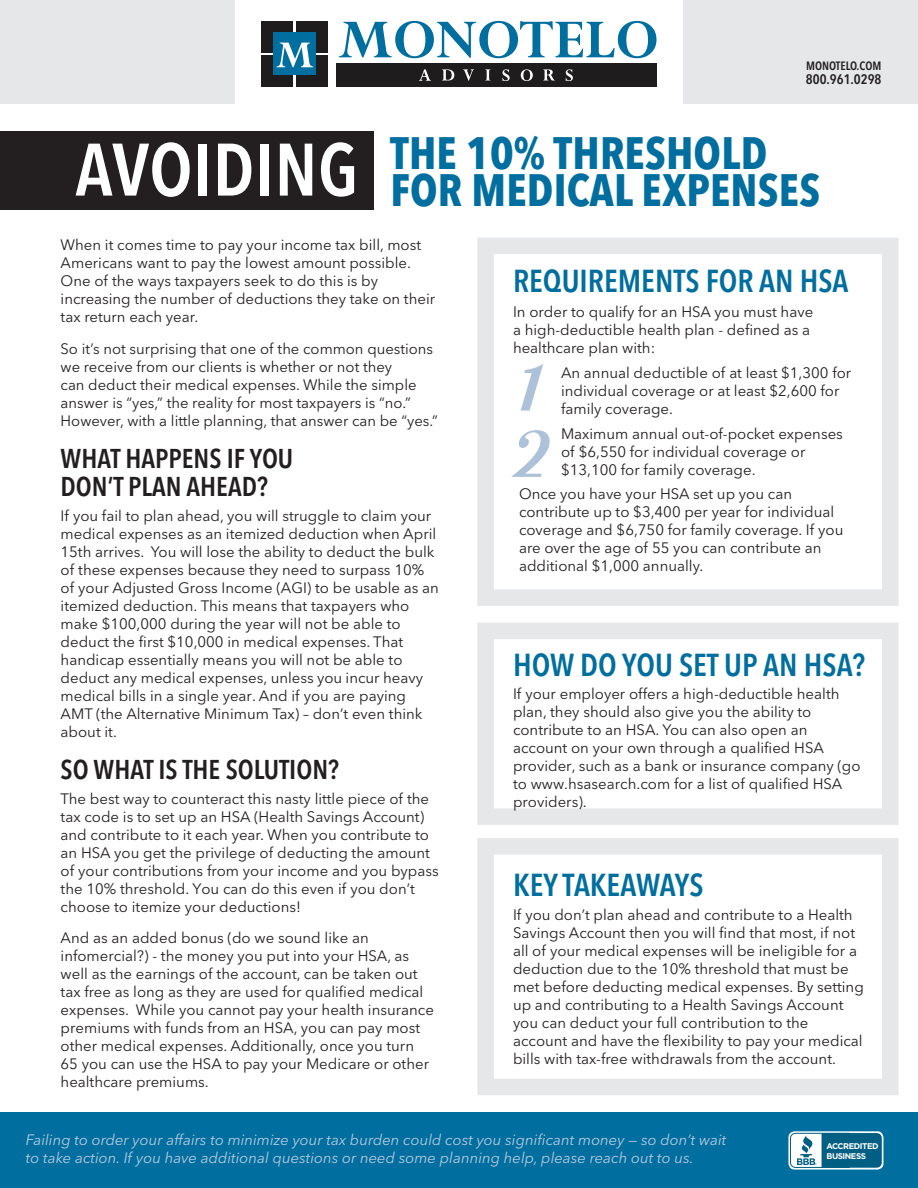
<style>
.page{position:relative;width:918px;height:1188px;background:#fff}
.page>*{position:absolute;margin:0;border:0;box-sizing:border-box;transform-origin:0 0}
.t1{font:57.9px/66.3px "Beauford";color:#adc2d9}
.t2{font:700 condensed 45px/37.5px "Avenir Next LT Pro";letter-spacing:.005em;color:#006e9f}
.t3{font:600 condensed 31.5px "Avenir Next LT Pro";color:#006e9f}
.t4{font:600 condensed 27px/28.5px "Avenir Next LT Pro";color:#231f20}
.t5{font:15px/18px "Avenir Next LT Pro";color:#231f20}
.t6{font:italic 15px/18px "Avenir Next LT Pro";color:#b9cbdf}
.t7{font:600 condensed 13.8px "Avenir Next LT Pro";color:#231f20}
.t8{font:600 condensed 12px "Avenir Next LT Pro";color:#231f20}
.t9{font:700 8.25px/9.3px "Gotham";letter-spacing:-.055em;color:#fff}
.t10{font:700 2.1px "Gotham";color:#015f84}
.s1{font-weight:600;font-size:73.35px;color:#fff}
</style>
<div class="page">
<div style="left:0;top:131px;width:374px;height:79px;background:#231f20"></div>
<div style="left:477px;top:238px;width:422px;height:368px;border:16px solid #e6e7e9"></div>
<div style="left:477px;top:623px;width:422px;height:202px;border:16px solid #e6e7e9"></div>
<div style="left:477px;top:838px;width:422px;height:257px;border:16px solid #e6e7e9"></div>
<div style="left:0;top:0;width:234px;height:104px;background:#e6e7e9"></div>
<div style="left:684px;top:0;width:234px;height:104px;background:#e6e7e9"></div>
<div style="left:336px;top:63px;width:321px;height:24px;background:#1e1c1d"></div>
<svg style="left:339px;top:21px;width:318px;height:37px"></svg>
<svg style="left:419px;top:69px;width:12px;height:12px"></svg>
<svg style="left:442px;top:69px;width:12px;height:11px"></svg>
<svg style="left:463px;top:69px;width:11px;height:12px"></svg>
<svg style="left:485px;top:69px;width:5px;height:11px"></svg>
<svg style="left:502px;top:69px;width:8px;height:12px"></svg>
<svg style="left:521px;top:69px;width:12px;height:12px"></svg>
<svg style="left:543px;top:69px;width:11px;height:11px"></svg>
<svg style="left:566px;top:69px;width:7px;height:12px"></svg>
<div style="left:261px;top:21px;width:32px;height:31px;background:#1e1c1d"></div>
<div style="left:296px;top:21px;width:31px;height:31px;background:#1e1c1d"></div>
<div style="left:261px;top:55px;width:32px;height:32px;background:#1e1c1d"></div>
<div style="left:296px;top:55px;width:31px;height:32px;background:#1e1c1d"></div>
<div style="left:273px;top:32px;width:43px;height:43px;background:#006e9f"></div>
<svg style="left:276px;top:43px;width:37px;height:24px"></svg>
<div style="left:0;top:1112px;width:918px;height:76px;background:#006e9f"></div>
<svg style="left:788px;top:1131px;width:95px;height:39px"></svg>
<svg style="left:790px;top:1133px;width:92px;height:35px;background:#4389a4"></svg>
<p class="t8" style="left:806px;top:58px;width:77px">MONOTELO.COM</p>
<p class="t7" style="left:806px;top:71px;width:77px">800.961.0298</p>
<h2 class="t2" style="left:390px;top:134px;width:431px;text-indent:-315px"><span class="s1">AVOIDING</span> THE 10% THRESHOLD<br>FOR MEDICAL EXPENSES</h2>
<p class="t5" style="left:61px;top:236px;width:376px">When it comes time to pay your income tax bill, most Americans want to pay the lowest amount possible.<br>One of the ways taxpayers seek to do this is by increasing the number of deductions they take on their tax return each year.</p>
<p class="t5" style="left:61px;top:339px;width:379px">So it’s not surprising that one of the common questions we receive from our clients is whether or not they<br>can deduct their medical expenses. While the simple answer is “yes,” the reality for most taxpayers is “no.” However, with a little planning, that answer can be “yes.”</p>
<h3 class="t4" style="left:61px;top:444px;width:234px">WHAT HAPPENS IF YOU<br>DON’T PLAN AHEAD?</h3>
<p class="t5" style="left:61px;top:507px;width:380px">If you fail to plan ahead, you will struggle to claim your medical expenses as an itemized deduction when April 15th arrives. You will lose the ability to deduct the bulk of these expenses because they need to surpass 10% of your Adjusted Gross Income (AGI) to be usable as an itemized deduction. This means that taxpayers who make $100,000 during the year will not be able to deduct the first $10,000 in medical expenses. That handicap essentially means you will not be able to deduct any medical expenses, unless you incur heavy medical bills in a single year. And if you are paying AMT (the Alternative Minimum Tax) – don’t even think about it.</p>
<h3 class="t4" style="left:61px;top:755px;width:280px">SO WHAT IS THE SOLUTION?</h3>
<p class="t5" style="left:61px;top:789px;width:380px">The best way to counteract this nasty little piece of the tax code is to set up an HSA (Health Savings Account) and contribute to it each year. When you contribute to an HSA you get the privilege of deducting the amount of your contributions from your income and you bypass the 10% threshold. You can do this even if you don’t choose to itemize your deductions!</p>
<p class="t5" style="left:61px;top:929px;width:375px">And as an added bonus (do we sound like an infomercial?) - the money you put into your HSA, as well as the earnings of the account, can be taken out tax free as long as they are used for qualified medical expenses. While you cannot pay your health insurance premiums with funds from an HSA, you can pay most other medical expenses. Additionally, once you turn 65 you can use the HSA to pay your Medicare or other healthcare premiums.</p>
<h3 class="t3" style="left:513px;top:262px;width:337px">REQUIREMENTS FOR AN HSA</h3>
<p class="t5" style="left:513px;top:303px;width:302px">In order to qualify for an HSA you must have a high-deductible health plan - defined as a healthcare plan with:</p>
<p class="t5" style="left:561px;top:364px;width:292px">An annual deductible of at least $1,300 for individual coverage or at least $2,600 for family coverage.</p>
<p class="t5" style="left:561px;top:424px;width:283px">Maximum annual out-of-pocket expenses of $6,550 for individual coverage or $13,100 for family coverage.</p>
<p class="t5" style="left:519px;top:485px;width:326px">Once you have your HSA set up you can contribute up to $3,400 per year for individual coverage and $6,750 for family coverage. If you are over the age of 55 you can contribute an additional $1,000 annually.</p>
<h1 class="t1" style="left:514px;top:357px;width:38px">1<br>2</h1>
<h3 class="t3" style="left:513px;top:646px;width:354px">HOW DO YOU SET UP AN HSA?</h3>
<p class="t5" style="left:513px;top:684px;width:349px">If your employer offers a high-deductible health plan, they should also give you the ability to contribute to an HSA. You can also open an account on your own through a qualified HSA provider, such as a bank or insurance company (go to www.hsasearch.com for a list of qualified HSA providers).</p>
<h3 class="t3" style="left:513px;top:866px;width:192px">KEY TAKEAWAYS</h3>
<p class="t5" style="left:513px;top:906px;width:352px">If you don’t plan ahead and contribute to a Health Savings Account then you will find that most, if not all of your medical expenses will be ineligible for a deduction due to the 10% threshold that must be met before deducting medical expenses. By setting up and contributing to a Health Savings Account you can deduct your full contribution to the account and have the flexibility to pay your medical bills with tax-free withdrawals from the account.</p>
<p class="t6" style="left:26px;top:1131px;width:702px">Failing to order your affairs to minimize your tax burden could cost you significant money — so don’t wait to take action. If you have additional questions or need some planning help, please reach out to us.</p>
<p class="t10" style="left:815px;top:1163px;width:3px">®</p>
<p class="t9" style="left:827px;top:1142px;width:54px">ACCREDITED<br>BUSINESS</p>
</div>
